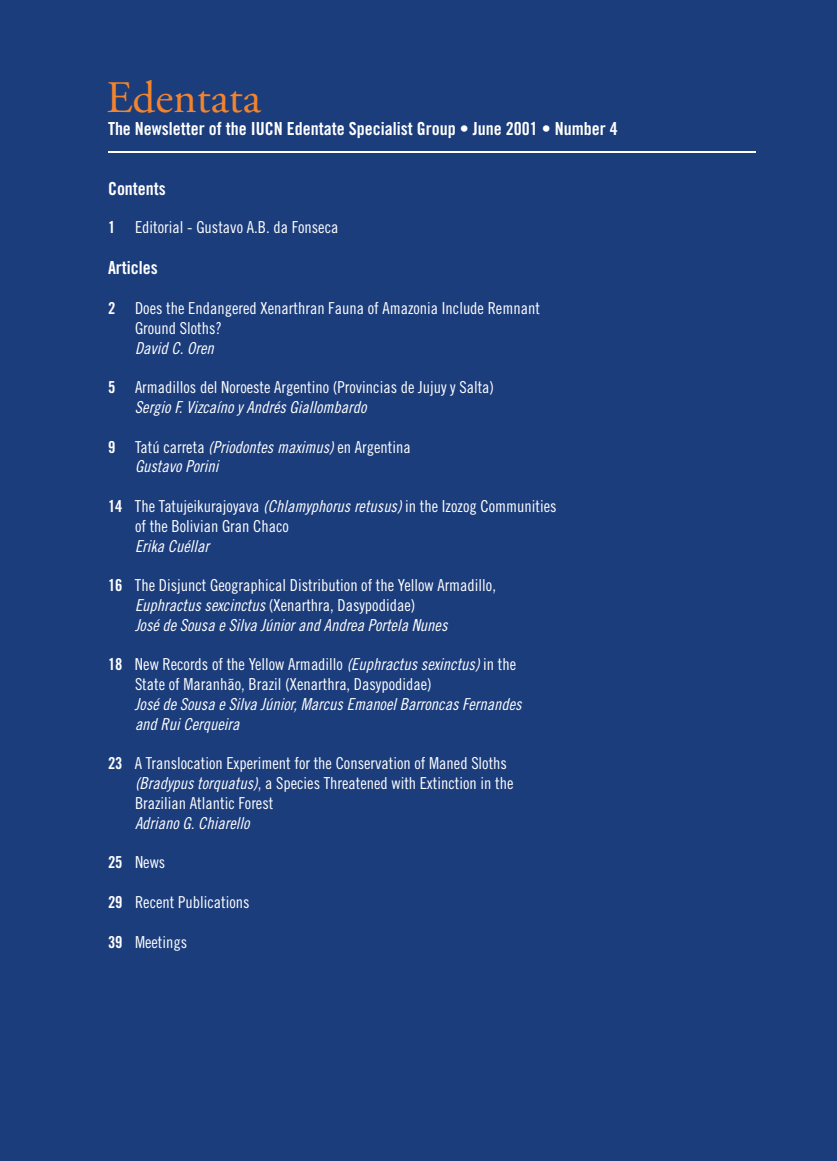
<style>
.page{position:relative;width:837px;height:1161px;background:#1c3d7c}
.page>*{position:absolute;margin:0;border:0;box-sizing:border-box;transform-origin:0 0}
.t1{font:45px "Adobe Garamond";color:#f2842d}
.t2{font:18px "Trade Gothic Bold Cond Twenty";color:#fff}
.t3{font:16.5px/19.8px "Trade Gothic Cond Eighteen";color:#fff}
.t4{font:16.5px/19.8px "Trade Gothic Cond Eighteen Obl";color:#fff}
.s1{font-family:"Trade Gothic Bold Cond Twenty"}
.s2{font-family:"Trade Gothic Cond Eighteen Obl"}
</style>
<div class="page">
<hr style="left:108px;top:151px;width:648px;height:2px;background:#fff">
<h1 class="t1" style="left:106px;top:74px;width:156px">Edentata</h1>
<p class="t2" style="left:108px;top:118px;width:511px">The Newsletter of the IUCN Edentate Specialist Group • June 2001 • Number 4</p>
<p class="t2" style="left:108px;top:178px;width:59px">Contents</p>
<p class="t3" style="left:108px;top:217px;width:232px"><span class="s1">1</span> Editorial - Gustavo A.B. da Fonseca</p>
<p class="t2" style="left:108px;top:257px;width:51px">Articles</p>
<p class="t3" style="left:135px;top:298px;width:406px;text-indent:-27px"><span class="s1">2</span> Does the Endangered Xenarthran Fauna of Amazonia Include Remnant<br>Ground Sloths?</p>
<p class="t4" style="left:135px;top:338px;width:80px">David C. Oren</p>
<p class="t3" style="left:108px;top:377px;width:388px"><span class="s1">5</span> Armadillos del Noroeste Argentino (Provincias de Jujuy y Salta)</p>
<p class="t4" style="left:135px;top:397px;width:233px">Sergio F. Vizcaíno y Andrés Giallombardo</p>
<p class="t3" style="left:108px;top:437px;width:304px"><span class="s1">9</span> Tatú carreta <span class="s2">(Priodontes maximus)</span> en Argentina</p>
<p class="t4" style="left:135px;top:456px;width:85px">Gustavo Porini</p>
<p class="t3" style="left:135px;top:496px;width:423px;text-indent:-27px"><span class="s1">14</span> The Tatujeikurajoyava <span class="s2">(Chlamyphorus retusus)</span> in the Izozog Communities of the Bolivian Gran Chaco</p>
<p class="t4" style="left:135px;top:536px;width:76px">Erika Cuéllar</p>
<p class="t3" style="left:135px;top:575px;width:363px;text-indent:-27px"><span class="s1">16</span> The Disjunct Geographical Distribution of the Yellow Armadillo,<br><span class="s2">Euphractus sexcinctus</span> (Xenarthra, Dasypodidae)</p>
<p class="t4" style="left:135px;top:615px;width:314px">José de Sousa e Silva Júnior and Andrea Portela Nunes</p>
<p class="t3" style="left:135px;top:654px;width:383px;text-indent:-27px"><span class="s1">18</span> New Records of the Yellow Armadillo <span class="s2">(Euphractus sexinctus)</span> in the<br>State of Maranhão, Brazil (Xenarthra, Dasypodidae)</p>
<p class="t4" style="left:135px;top:694px;width:388px">José de Sousa e Silva Júnior, Marcus Emanoel Barroncas Fernandes and Rui Cerqueira</p>
<p class="t3" style="left:135px;top:753px;width:380px;text-indent:-27px"><span class="s1">23</span> A Translocation Experiment for the Conservation of Maned Sloths <span class="s2">(Bradypus torquatus)</span>, a Species Threatened with Extinction in the<br>Brazilian Atlantic Forest</p>
<p class="t4" style="left:135px;top:813px;width:116px">Adriano G. Chiarello</p>
<p class="t3" style="left:108px;top:852px;width:59px"><span class="s1">25</span> News</p>
<p class="t3" style="left:108px;top:892px;width:143px"><span class="s1">29</span> Recent Publications</p>
<p class="t3" style="left:108px;top:932px;width:81px"><span class="s1">39</span> Meetings</p>
</div>
